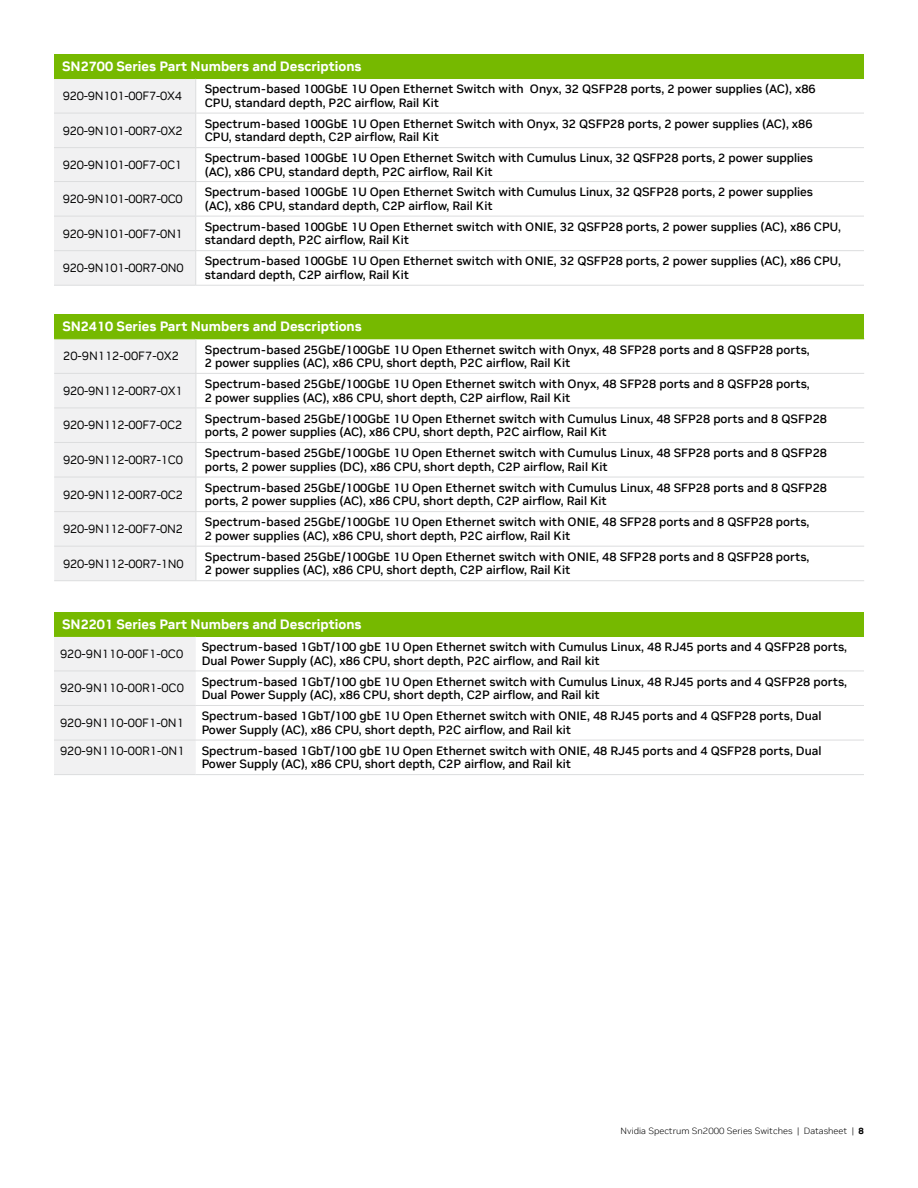
<style>
.page{position:relative;width:918px;height:1188px;background:#fff}
.page>*{position:absolute;margin:0;border:0;box-sizing:border-box;transform-origin:0 0}
.t1{font:700 13.5px "NVIDIA Sans";color:#fff}
.t2{font:500 12px/13.5px "NVIDIA Sans";color:#000}
.t3{font:12px "NVIDIA Sans";letter-spacing:-.02em;color:#000}
.t4{font:12px "NVIDIA Sans";color:#000}
.t5{font:300 9px "NVIDIA Sans";color:#000}
.s1{font-weight:700}
</style>
<div class="page">
<div style="left:54px;top:314px;width:810px;height:25px;background:#76b900"></div>
<div style="left:54px;top:339px;width:142px;height:241px;background:#f1f1f2"></div>
<hr style="left:196px;top:339px;width:1px;height:34px;background:#dcddde">
<hr style="left:54px;top:373px;width:142px;height:1px;background:#dcddde">
<hr style="left:196px;top:373px;width:668px;height:1px;background:#dcddde">
<hr style="left:196px;top:374px;width:1px;height:34px;background:#dcddde">
<hr style="left:54px;top:408px;width:142px;height:1px;background:#dcddde">
<hr style="left:196px;top:408px;width:668px;height:1px;background:#dcddde">
<hr style="left:196px;top:408px;width:1px;height:34px;background:#dcddde">
<hr style="left:54px;top:442px;width:142px;height:1px;background:#dcddde">
<hr style="left:196px;top:442px;width:668px;height:1px;background:#dcddde">
<hr style="left:196px;top:443px;width:1px;height:34px;background:#dcddde">
<hr style="left:54px;top:477px;width:142px;height:1px;background:#dcddde">
<hr style="left:196px;top:477px;width:668px;height:1px;background:#dcddde">
<hr style="left:196px;top:477px;width:1px;height:34px;background:#dcddde">
<hr style="left:54px;top:511px;width:142px;height:1px;background:#dcddde">
<hr style="left:196px;top:511px;width:668px;height:1px;background:#dcddde">
<hr style="left:196px;top:512px;width:1px;height:34px;background:#dcddde">
<hr style="left:54px;top:546px;width:142px;height:1px;background:#dcddde">
<hr style="left:196px;top:546px;width:668px;height:1px;background:#dcddde">
<hr style="left:196px;top:547px;width:1px;height:33px;background:#dcddde">
<hr style="left:54px;top:580px;width:142px;height:1px;background:#dcddde">
<hr style="left:196px;top:580px;width:668px;height:1px;background:#dcddde">
<div style="left:54px;top:54px;width:810px;height:25px;background:#76b900"></div>
<div style="left:54px;top:79px;width:141px;height:206px;background:#f1f1f2"></div>
<hr style="left:195px;top:79px;width:1px;height:34px;background:#dcddde">
<hr style="left:54px;top:113px;width:142px;height:1px;background:#dcddde">
<hr style="left:196px;top:113px;width:668px;height:1px;background:#dcddde">
<hr style="left:195px;top:113px;width:1px;height:34px;background:#dcddde">
<hr style="left:54px;top:147px;width:142px;height:1px;background:#dcddde">
<hr style="left:196px;top:147px;width:668px;height:1px;background:#dcddde">
<hr style="left:195px;top:148px;width:1px;height:33px;background:#dcddde">
<hr style="left:54px;top:181px;width:142px;height:1px;background:#dcddde">
<hr style="left:196px;top:181px;width:668px;height:1px;background:#dcddde">
<hr style="left:195px;top:182px;width:1px;height:34px;background:#dcddde">
<hr style="left:54px;top:216px;width:142px;height:1px;background:#dcddde">
<hr style="left:196px;top:216px;width:668px;height:1px;background:#dcddde">
<hr style="left:195px;top:216px;width:1px;height:34px;background:#dcddde">
<hr style="left:54px;top:250px;width:142px;height:1px;background:#dcddde">
<hr style="left:196px;top:250px;width:668px;height:1px;background:#dcddde">
<hr style="left:195px;top:251px;width:1px;height:34px;background:#dcddde">
<hr style="left:54px;top:285px;width:142px;height:1px;background:#dcddde">
<hr style="left:196px;top:285px;width:668px;height:1px;background:#dcddde">
<div style="left:54px;top:612px;width:810px;height:24px;background:#76b900"></div>
<div style="left:54px;top:637px;width:142px;height:137px;background:#f1f1f2"></div>
<hr style="left:54px;top:636px;width:142px;height:1px;background:#76b900">
<hr style="left:196px;top:636px;width:668px;height:1px;background:#76b900">
<hr style="left:54px;top:671px;width:142px;height:1px;background:#dcddde">
<hr style="left:196px;top:671px;width:668px;height:1px;background:#dcddde">
<hr style="left:54px;top:705px;width:142px;height:1px;background:#dcddde">
<hr style="left:196px;top:705px;width:668px;height:1px;background:#dcddde">
<hr style="left:54px;top:740px;width:142px;height:1px;background:#dcddde">
<hr style="left:196px;top:740px;width:668px;height:1px;background:#dcddde">
<hr style="left:54px;top:774px;width:142px;height:1px;background:#dcddde">
<hr style="left:196px;top:774px;width:668px;height:1px;background:#dcddde">
<p class="t1" style="left:62px;top:58px;width:301px">SN2700 Series Part Numbers and Descriptions</p>
<p class="t3" style="left:63px;top:89px;width:120px">920-9N101-00F7-0X4</p>
<p class="t2" style="left:205px;top:82px;width:613px">Spectrum-based 100GbE 1U Open Ethernet Switch with Onyx, 32 QSFP28 ports, 2 power supplies (AC), x86<br>CPU, standard depth, P2C airflow, Rail Kit</p>
<p class="t3" style="left:63px;top:123px;width:121px">920-9N101-00R7-0X2</p>
<p class="t2" style="left:205px;top:117px;width:609px">Spectrum-based 100GbE 1U Open Ethernet Switch with Onyx, 32 QSFP28 ports, 2 power supplies (AC), x86<br>CPU, standard depth, C2P airflow, Rail Kit</p>
<p class="t3" style="left:63px;top:158px;width:121px">920-9N101-00F7-0C1</p>
<p class="t2" style="left:205px;top:151px;width:610px">Spectrum-based 100GbE 1U Open Ethernet Switch with Cumulus Linux, 32 QSFP28 ports, 2 power supplies (AC), x86 CPU, standard depth, P2C airflow, Rail Kit</p>
<p class="t3" style="left:63px;top:192px;width:121px">920-9N101-00R7-0C0</p>
<p class="t2" style="left:205px;top:185px;width:610px">Spectrum-based 100GbE 1U Open Ethernet Switch with Cumulus Linux, 32 QSFP28 ports, 2 power supplies (AC), x86 CPU, standard depth, C2P airflow, Rail Kit</p>
<p class="t3" style="left:63px;top:226px;width:121px">920-9N101-00F7-0N1</p>
<p class="t2" style="left:205px;top:220px;width:638px">Spectrum-based 100GbE 1U Open Ethernet switch with ONIE, 32 QSFP28 ports, 2 power supplies (AC), x86 CPU, standard depth, P2C airflow, Rail Kit</p>
<p class="t3" style="left:63px;top:261px;width:122px">920-9N101-00R7-0N0</p>
<p class="t2" style="left:205px;top:255px;width:638px">Spectrum-based 100GbE 1U Open Ethernet switch with ONIE, 32 QSFP28 ports, 2 power supplies (AC), x86 CPU, standard depth, C2P airflow, Rail Kit</p>
<p class="t1" style="left:62px;top:318px;width:301px">SN2410 Series Part Numbers and Descriptions</p>
<p class="t4" style="left:63px;top:349px;width:117px">20-9N112-00F7-0X2</p>
<p class="t2" style="left:205px;top:343px;width:606px">Spectrum-based 25GbE/100GbE 1U Open Ethernet switch with Onyx, 48 SFP28 ports and 8 QSFP28 ports,<br>2 power supplies (AC), x86 CPU, short depth, P2C airflow, Rail Kit</p>
<p class="t3" style="left:63px;top:384px;width:121px">920-9N112-00R7-0X1</p>
<p class="t2" style="left:205px;top:377px;width:606px">Spectrum-based 25GbE/100GbE 1U Open Ethernet switch with Onyx, 48 SFP28 ports and 8 QSFP28 ports,<br>2 power supplies (AC), x86 CPU, short depth, C2P airflow, Rail Kit</p>
<p class="t3" style="left:63px;top:418px;width:121px">920-9N112-00F7-0C2</p>
<p class="t2" style="left:205px;top:412px;width:624px">Spectrum-based 25GbE/100GbE 1U Open Ethernet switch with Cumulus Linux, 48 SFP28 ports and 8 QSFP28 ports, 2 power supplies (AC), x86 CPU, short depth, P2C airflow, Rail Kit</p>
<p class="t3" style="left:63px;top:453px;width:121px">920-9N112-00R7-1C0</p>
<p class="t2" style="left:205px;top:446px;width:624px">Spectrum-based 25GbE/100GbE 1U Open Ethernet switch with Cumulus Linux, 48 SFP28 ports and 8 QSFP28 ports, 2 power supplies (DC), x86 CPU, short depth, C2P airflow, Rail Kit</p>
<p class="t3" style="left:63px;top:487px;width:121px">920-9N112-00R7-0C2</p>
<p class="t2" style="left:205px;top:481px;width:624px">Spectrum-based 25GbE/100GbE 1U Open Ethernet switch with Cumulus Linux, 48 SFP28 ports and 8 QSFP28 ports, 2 power supplies (AC), x86 CPU, short depth, C2P airflow, Rail Kit</p>
<p class="t3" style="left:63px;top:522px;width:121px">920-9N112-00F7-0N2</p>
<p class="t2" style="left:205px;top:516px;width:606px">Spectrum-based 25GbE/100GbE 1U Open Ethernet switch with ONIE, 48 SFP28 ports and 8 QSFP28 ports,<br>2 power supplies (AC), x86 CPU, short depth, P2C airflow, Rail Kit</p>
<p class="t3" style="left:63px;top:556px;width:122px">920-9N112-00R7-1N0</p>
<p class="t2" style="left:205px;top:550px;width:606px">Spectrum-based 25GbE/100GbE 1U Open Ethernet switch with ONIE, 48 SFP28 ports and 8 QSFP28 ports,<br>2 power supplies (AC), x86 CPU, short depth, C2P airflow, Rail Kit</p>
<p class="t1" style="left:62px;top:616px;width:301px">SN2201 Series Part Numbers and Descriptions</p>
<p class="t4" style="left:60px;top:647px;width:125px">920-9N110-00F1-0C0</p>
<p class="t2" style="left:202px;top:640px;width:647px">Spectrum-based 1GbT/100 gbE 1U Open Ethernet switch with Cumulus Linux, 48 RJ45 ports and 4 QSFP28 ports,<br>Dual Power Supply (AC), x86 CPU, short depth, P2C airflow, and Rail kit</p>
<p class="t4" style="left:60px;top:681px;width:125px">920-9N110-00R1-0C0</p>
<p class="t2" style="left:202px;top:675px;width:647px">Spectrum-based 1GbT/100 gbE 1U Open Ethernet switch with Cumulus Linux, 48 RJ45 ports and 4 QSFP28 ports,<br>Dual Power Supply (AC), x86 CPU, short depth, C2P airflow, and Rail kit</p>
<p class="t4" style="left:60px;top:716px;width:125px">920-9N110-00F1-0N1</p>
<p class="t2" style="left:202px;top:709px;width:621px">Spectrum-based 1GbT/100 gbE 1U Open Ethernet switch with ONIE, 48 RJ45 ports and 4 QSFP28 ports, Dual<br>Power Supply (AC), x86 CPU, short depth, P2C airflow, and Rail kit</p>
<p class="t4" style="left:60px;top:744px;width:126px">920-9N110-00R1-0N1</p>
<p class="t2" style="left:202px;top:744px;width:621px">Spectrum-based 1GbT/100 gbE 1U Open Ethernet switch with ONIE, 48 RJ45 ports and 4 QSFP28 ports, Dual<br>Power Supply (AC), x86 CPU, short depth, C2P airflow, and Rail kit</p>
<p class="t5" style="left:621px;top:1126px;width:245px">Nvidia Spectrum Sn2000 Series Switches | Datasheet | <span class="s1">8</span></p>
</div>
